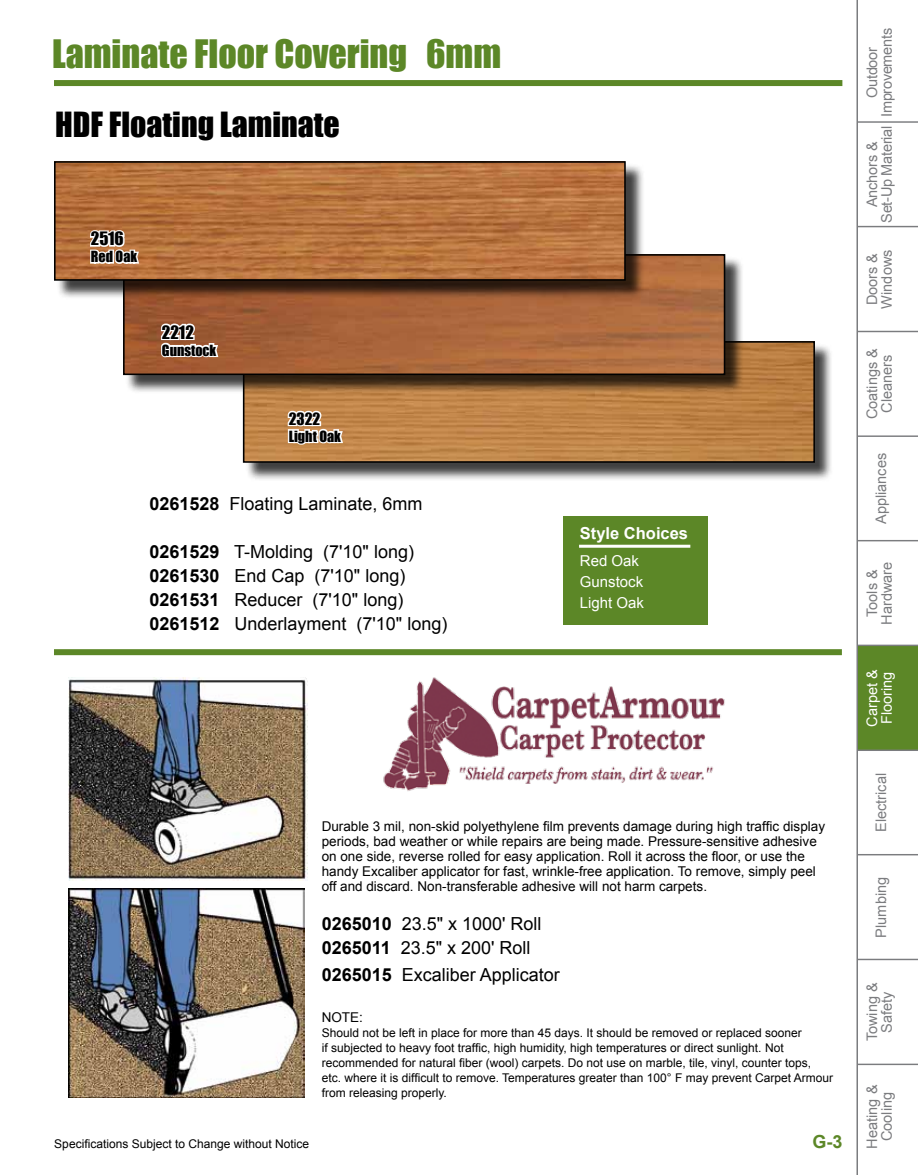
<style>
.page{position:relative;width:918px;height:1175px;background:#fff}
.page>*{position:absolute;margin:0;border:0;box-sizing:border-box;transform-origin:0 0}
.big_header{font:36px "Impact";color:#5c8727}
.Headline{font:31.8px "Impact";color:#000}
.t1{font:18px "Arial";color:#000}
.t2{font:700 18px "Arial";color:#5c8727}
.t3{font:16.95px "Impact";color:#000}
.t4{font:700 16.5px "Arial";color:#fff}
.t5{font:15.6px "Impact";color:#000}
.t6{font:15px "Arial";color:#fff}
.t7{font:14.55px/14.5px "Arial";color:#7b7c7f;text-align:center}
.t8{font:14.55px/14.5px "Arial";letter-spacing:-.02em;color:#7b7c7f;text-align:center}
.t9{font:14.55px/14.5px "Arial";color:#fff}
.t10{font:14.1px "Impact";color:#000}
.Body_text{font:13.5px/15px "Arial";color:#000}
.Body_text-2{font:12px/15px "Arial";color:#000}
.s1{font-weight:700}
</style>
<div class="page">
<div style="left:857px;top:645px;width:61px;height:105px;background:#5c8727"></div>
<hr style="left:857px;top:121px;width:61px;height:2px;background:#7b7c7f">
<hr style="left:857px;top:226px;width:61px;height:1px;background:#7b7c7f">
<hr style="left:857px;top:331px;width:61px;height:1px;background:#7b7c7f">
<hr style="left:857px;top:435px;width:61px;height:2px;background:#7b7c7f">
<hr style="left:857px;top:540px;width:61px;height:1px;background:#7b7c7f">
<hr style="left:857px;top:644px;width:61px;height:2px;background:#7b7c7f">
<hr style="left:857px;top:749px;width:61px;height:2px;background:#7b7c7f">
<hr style="left:857px;top:854px;width:61px;height:1px;background:#7b7c7f">
<hr style="left:857px;top:958px;width:61px;height:2px;background:#7b7c7f">
<hr style="left:857px;top:1063px;width:61px;height:2px;background:#7b7c7f">
<hr style="left:856px;top:0;width:2px;height:1174px;background:#7b7c7f">
<img style="left:383px;top:677px;width:342px;height:114px">
<img style="left:69px;top:888px;width:235px;height:209px">
<img style="left:69px;top:677px;width:239px;height:203px">
<div style="left:54px;top:649px;width:788px;height:6px;background:#5c8727"></div>
<div style="left:54px;top:80px;width:788px;height:6px;background:#5c8727"></div>
<div style="left:563px;top:516px;width:145px;height:109px;background:#5c8727"></div>
<hr style="left:579px;top:544px;width:111px;height:3px;background:#fff">
<div style="left:245px;top:343px;width:589px;height:138px;background:#000;opacity:.75"></div>
<img style="left:246px;top:344px;width:566px;height:116px">
<div style="left:243px;top:341px;width:572px;height:122px;border:2px solid #000"></div>
<svg style="left:286px;top:408px;width:59px;height:45px"></svg>
<div style="left:125px;top:256px;width:619px;height:137px;background:#000;opacity:.75"></div>
<img style="left:126px;top:257px;width:596px;height:115px">
<div style="left:123px;top:254px;width:602px;height:121px;border:2px solid #000"></div>
<svg style="left:159px;top:321px;width:61px;height:46px"></svg>
<div style="left:56px;top:163px;width:588px;height:136px;background:#000;opacity:.75"></div>
<img style="left:57px;top:164px;width:566px;height:114px">
<div style="left:54px;top:161px;width:572px;height:120px;border:2px solid #000"></div>
<svg style="left:79px;top:228px;width:62px;height:45px"></svg>
<p class="big_header" style="left:52px;top:32px;width:451px">Laminate Floor Covering 6mm</p>
<p class="Headline" style="left:55px;top:105px;width:286px">HDF Floating Laminate</p>
<p class="t3" style="left:91px;top:228px;width:34px">2516</p>
<p class="t10" style="left:91px;top:248px;width:48px">Red Oak</p>
<p class="t3" style="left:162px;top:321px;width:34px">2212</p>
<p class="t10" style="left:162px;top:341px;width:56px">Gunstock</p>
<p class="t5" style="left:289px;top:409px;width:33px">2322</p>
<p class="t10" style="left:289px;top:427px;width:54px">Light Oak</p>
<p class="t1" style="left:149px;top:494px;width:275px"><span class="s1">0261528</span> Floating Laminate, 6mm</p>
<p class="t1" style="left:149px;top:542px;width:266px"><span class="s1">0261529</span> T-Molding (7'10" long)</p>
<p class="t1" style="left:149px;top:566px;width:257px"><span class="s1">0261530</span> End Cap (7'10" long)</p>
<p class="t1" style="left:149px;top:590px;width:255px"><span class="s1">0261531</span> Reducer (7'10" long)</p>
<p class="t1" style="left:149px;top:614px;width:299px"><span class="s1">0261512</span> Underlayment (7'10" long)</p>
<p class="t4" style="left:580px;top:523px;width:110px">Style Choices</p>
<p class="t6" style="left:580px;top:552px;width:61px">Red Oak</p>
<p class="t6" style="left:580px;top:573px;width:65px">Gunstock</p>
<p class="t6" style="left:580px;top:594px;width:66px">Light Oak</p>
<p class="Body_text" style="left:322px;top:818px;width:505px">Durable 3 mil, non-skid polyethylene film prevents damage during high traffic display periods, bad weather or while repairs are being made. Pressure-sensitive adhesive on one side, reverse rolled for easy application. Roll it across the floor, or use the handy Excaliber applicator for fast, wrinkle-free application. To remove, simply peel off and discard. Non-transferable adhesive will not harm carpets.</p>
<p class="t1" style="left:322px;top:913px;width:221px"><span class="s1">0265010</span> 23.5" x 1000' Roll</p>
<p class="t1" style="left:322px;top:937px;width:210px"><span class="s1">0265011</span> 23.5" x 200' Roll</p>
<p class="t1" style="left:322px;top:964px;width:240px"><span class="s1">0265015</span> Excaliber Applicator</p>
<p class="Body_text" style="left:322px;top:1009px;width:43px">NOTE:</p>
<p class="Body_text-2" style="left:322px;top:1025px;width:513px">Should not be left in place for more than 45 days. It should be removed or replaced sooner<br>if subjected to heavy foot traffic, high humidity, high temperatures or direct sunlight. Not recommended for natural fiber (wool) carpets. Do not use on marble, tile, vinyl, counter tops, etc. where it is difficult to remove. Temperatures greater than 100° F may prevent Carpet Armour from releasing properly.</p>
<p class="Body_text-2" style="left:54px;top:1136px;width:256px">Specifications Subject to Change without Notice</p>
<h3 class="t2" style="left:812px;top:1131px;width:32px">G-3</h3>
<p class="t8" style="left:865px;top:117px;width:90px;rotate:-90deg">Outdoor<br>Improvements</p>
<p class="t8" style="left:865px;top:223px;width:98px;rotate:-90deg">Anchors &amp;<br>Set-Up Material</p>
<p class="t7" style="left:865px;top:308px;width:60px;text-align:left;rotate:-90deg">Doors &amp;<br>Windows</p>
<p class="t7" style="left:865px;top:419px;width:73px;rotate:-90deg">Coatings &amp;<br>Cleaners</p>
<p class="t7" style="left:874px;top:524px;width:73px;rotate:-90deg">Appliances</p>
<p class="t7" style="left:865px;top:624px;width:64px;rotate:-90deg">Tools &amp;<br>Hardware</p>
<p class="t9" style="left:865px;top:726px;width:59px;rotate:-90deg">Carpet &amp;<br>Flooring</p>
<p class="t7" style="left:874px;top:832px;width:60px;rotate:-90deg">Electrical</p>
<p class="t7" style="left:874px;top:937px;width:62px;rotate:-90deg">Plumbing</p>
<p class="t7" style="left:865px;top:1041px;width:60px;rotate:-90deg">Towing &amp;<br>Safety</p>
<p class="t7" style="left:865px;top:1148px;width:65px;rotate:-90deg">Heating &amp;</p>
<p class="t7" style="left:879px;top:1141px;width:51px;rotate:-90deg">Cooling</p>
</div>
